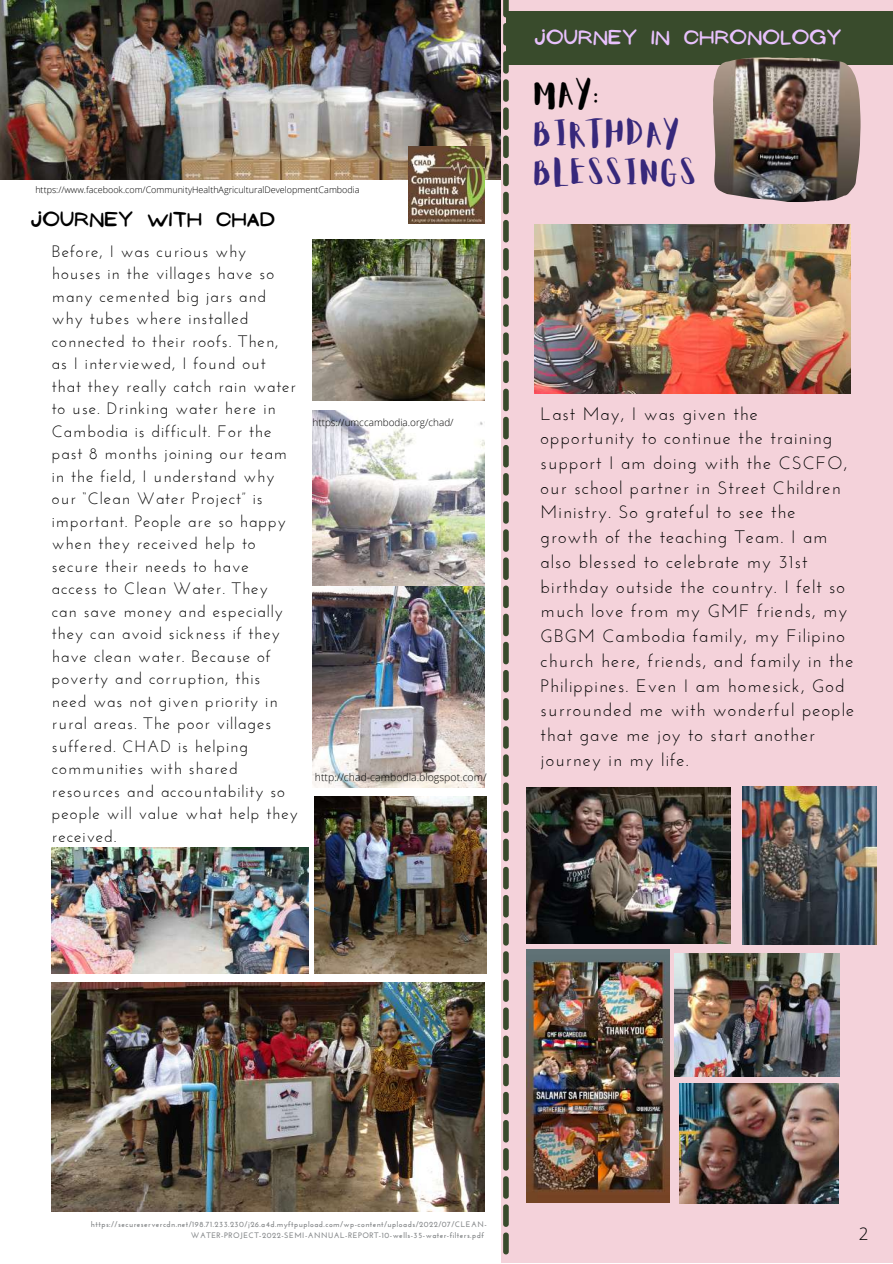
<style>
.page{position:relative;width:893px;height:1264px;background:#fff}
.page>*{position:absolute;margin:0;border:0;box-sizing:border-box;transform-origin:0 0}
.t1{font:28.5px/39.3px "Aloja Extended";letter-spacing:.06em;color:#37287b}
.t2{font:28.5px "Aloja Extended";color:#000}
.t3{font:18px/24.8px "Josefin Sans";letter-spacing:.06em;color:#000}
.t4{font:18px "NF Ananias Bold";letter-spacing:.06em;color:#e8c1fd}
.t5{font:18px "NF Ananias Bold";letter-spacing:.06em;color:#000}
.t6{font:300 17.1px "Open Sans";color:#000}
.t7{font:16.5px/22.5px "Josefin Sans";letter-spacing:.06em;color:#000}
.t8{font:300 10.5px "Open Sans";color:#000}
.t9{font:300 9.9px "Open Sans";color:#000}
.t10{font:300 9px "Open Sans";color:#000}
.t11{font:700 7.95px/10.6px "Josefin Sans";letter-spacing:.06em;color:#818486}
</style>
<div class="page">
<img style="left:0;top:0;width:501px;height:180px">
<div style="left:501px;top:0;width:391px;height:1262px;background:#f4d2da"></div>
<div style="left:506px;top:11px;width:386px;height:54px;background:#394b2c"></div>
<img style="left:408px;top:146px;width:76px;height:78px">
<img style="left:713px;top:57px;width:147px;height:145px">
<svg style="left:503px;top:0;width:5px;height:1254px"></svg>
<img style="left:312px;top:240px;width:172px;height:160px">
<img style="left:52px;top:847px;width:256px;height:126px">
<img style="left:52px;top:982px;width:433px;height:229px">
<img style="left:314px;top:796px;width:172px;height:177px">
<img style="left:312px;top:410px;width:172px;height:377px">
<img style="left:534px;top:224px;width:316px;height:170px">
<img style="left:742px;top:786px;width:134px;height:158px">
<img style="left:674px;top:953px;width:165px;height:123px">
<img style="left:679px;top:1083px;width:159px;height:120px">
<img style="left:526px;top:787px;width:204px;height:156px">
<img style="left:526px;top:949px;width:143px;height:253px">
<p class="t10" style="left:35px;top:183px;width:326px">https://www.facebook.com/CommunityHealthAgriculturalDevelopmentCambodia</p>
<p class="t5" style="left:31px;top:209px;width:245px">JOURNEY WITH CHAD</p>
<p class="t7" style="left:52px;top:241px;width:247px">Before, I was curious why houses in the villages have so many cemented big jars and why tubes where installed connected to their roofs. Then,<br>as I interviewed, I found out that they really catch rain water to use. Drinking water here in<br>Cambodia is difficult. For the past 8 months joining our team in the field, I understand why our “Clean Water Project” is important. People are so happy when they received help to secure their needs to have<br>access to Clean Water. They<br>can save money and especially they can avoid sickness if they have clean water. Because of poverty and corruption, this need was not given priority in rural areas. The poor villages suffered. CHAD is helping communities with shared resources and accountability so people will value what help they received.</p>
<p class="t9" style="left:312px;top:415px;width:142px">https://umccambodia.org/chad/</p>
<p class="t8" style="left:315px;top:769px;width:173px">http://chad-cambodia.blogspot.com/</p>
<p class="t4" style="left:535px;top:27px;width:307px">JOURNEY IN CHRONOLOGY</p>
<h1 class="t2" style="left:534px;top:81px;width:67px">MAY:</h1>
<h1 class="t1" style="left:534px;top:116px;width:164px">BIRTHDAY<br>BLESSINGS</h1>
<p class="t3" style="left:540px;top:402px;width:315px">Last May, I was given the opportunity to continue the training support I am doing with the CSCFO, our school partner in Street Children Ministry. So grateful to see the growth of the teaching Team. I am also blessed to celebrate my 31st birthday outside the country. I felt so much love from my GMF friends, my GBGM Cambodia family, my Filipino church here, friends, and family in the Philippines. Even I am homesick, God surrounded me with wonderful people that gave me joy to start another journey in my life.</p>
<p class="t11" style="left:191px;top:1220px;width:297px;text-indent:-100px">https://secureservercdn.net/198.71.233.230/j26.a4d.myftpupload.com/wp-content/uploads/2022/07/CLEAN-<br>WATER-PROJECT-2022-SEMI-ANNUAL-REPORT-10-wells-35-water-filters.pdf</p>
<p class="t6" style="left:858px;top:1221px;width:11px">2</p>
</div>
